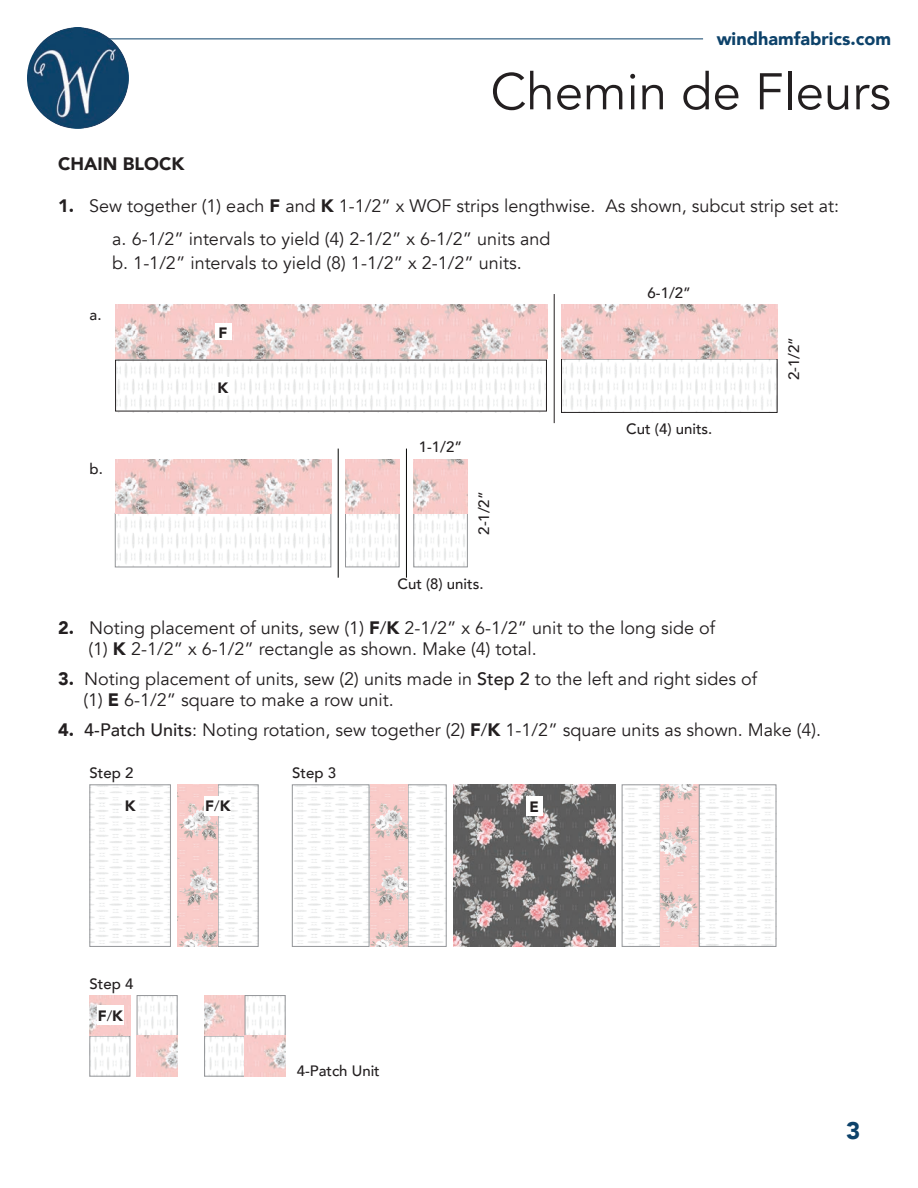
<style>
.page{position:relative;width:918px;height:1188px;background:#fff}
.page>*{position:absolute;margin:0;border:0;box-sizing:border-box;transform-origin:0 0}
.t1{font:51px "Avenir";color:#231f20}
.t2{font:900 24px "Avenir";color:#0d426a}
.t3{font:18px/21px "Avenir";color:#231f20}
.t4{font:900 18px "Avenir";color:#0d426a}
.t5{font:900 18px "Avenir";color:#231f20}
.t6{font:500 15px/32px "Avenir";color:#231f20;text-align:center}
.t7{font:900 15px "Avenir";color:#231f20}
.s1{font-weight:900}
.s2{font-weight:500}
.s3{font-weight:400}
</style>
<div class="page">
<img style="left:27px;top:27px;width:102px;height:102px;border-radius:51px">
<hr style="left:109px;top:39px;width:594px;height:1px;background:#0d426a">
<hr style="left:338px;top:449px;width:1px;height:129px;background:#040503">
<img style="left:345px;top:459px;width:54px;height:106px">
<div style="left:345px;top:513px;width:54px;height:54px;border:1px solid #939598"></div>
<img style="left:414px;top:459px;width:54px;height:106px">
<div style="left:414px;top:513px;width:54px;height:54px;border:1px solid #939598"></div>
<hr style="left:406px;top:449px;width:1px;height:129px;background:#040503">
<img style="left:115px;top:459px;width:216px;height:105px">
<div style="left:115px;top:513px;width:216px;height:54px;border:1px solid #939598"></div>
<hr style="left:554px;top:294px;width:1px;height:129px;background:#231f20">
<img style="left:115px;top:305px;width:432px;height:107px">
<img style="left:561px;top:305px;width:216px;height:105px">
<div style="left:561px;top:359px;width:216px;height:54px;border:1px solid #231f20"></div>
<div style="left:215px;top:323px;width:16px;height:17px;background:#fff"></div>
<div style="left:215px;top:378px;width:16px;height:16px;background:#fff"></div>
<img style="left:177px;top:785px;width:79px;height:162px">
<div style="left:218px;top:785px;width:40px;height:162px;border:1px solid #939598"></div>
<img style="left:92px;top:787px;width:77px;height:157px">
<div style="left:90px;top:785px;width:81px;height:162px;border:1px solid #939598"></div>
<div style="left:204px;top:796px;width:27px;height:20px;background:#fff"></div>
<div style="left:122px;top:796px;width:16px;height:20px;background:#fff"></div>
<img style="left:90px;top:995px;width:40px;height:79px">
<div style="left:90px;top:1036px;width:40px;height:40px;border:1px solid #939598"></div>
<img style="left:137px;top:997px;width:40px;height:79px">
<div style="left:137px;top:995px;width:40px;height:41px;border:1px solid #939598"></div>
<img style="left:204px;top:995px;width:81px;height:81px">
<div style="left:204px;top:1036px;width:41px;height:40px;border:1px solid #939598"></div>
<div style="left:245px;top:995px;width:40px;height:41px;border:1px solid #939598"></div>
<div style="left:97px;top:1006px;width:27px;height:19px;background:#fff"></div>
<img style="left:294px;top:785px;width:149px;height:162px">
<div style="left:408px;top:785px;width:38px;height:162px;border:1px solid #939598"></div>
<div style="left:292px;top:785px;width:77px;height:162px;border:1px solid #939598"></div>
<img style="left:453px;top:785px;width:162px;height:162px">
<div style="left:526px;top:797px;width:16px;height:19px;background:#fff"></div>
<img style="left:625px;top:785px;width:149px;height:162px">
<div style="left:622px;top:785px;width:38px;height:162px;border:1px solid #939598"></div>
<div style="left:699px;top:785px;width:77px;height:162px;border:1px solid #939598"></div>
<p class="t4" style="left:717px;top:23px;width:176px">windhamfabrics.com</p>
<h1 class="t1" style="left:491px;top:61px;width:402px">Chemin de Fleurs</h1>
<p class="t5" style="left:58px;top:149px;width:128px">CHAIN BLOCK</p>
<p class="t3" style="left:112px;top:190px;width:728px;line-height:33px;text-indent:-54px"><span class="s1">1.</span> Sew together (1) each <span class="s1">F</span> and <span class="s1">K</span> 1-1/2” x WOF strips lengthwise. As shown, subcut strip set at: a. 6-1/2” intervals to yield (4) 2-1/2” x 6-1/2” units and</p>
<p class="t3" style="left:112px;top:253px;width:411px">b. 1-1/2” intervals to yield (8) 1-1/2” x 2-1/2” units.</p>
<p class="t6" style="left:90px;top:298px;width:13px">a.</p>
<p class="t6" style="left:90px;top:452px;width:15px">b.</p>
<p class="t7" style="left:219px;top:320px;width:10px">F</p>
<p class="t7" style="left:218px;top:374px;width:12px">K</p>
<p class="t6" style="left:419px;top:430px;width:45px">1-1/2”</p>
<p class="t6" style="left:467px;top:535px;width:45px;rotate:-90deg">2-1/2”</p>
<p class="t6" style="left:398px;top:567px;width:88px">Cut (8) units.</p>
<p class="t6" style="left:648px;top:276px;width:45px">6-1/2”</p>
<p class="t6" style="left:626px;top:412px;width:88px">Cut (4) units.</p>
<p class="t6" style="left:777px;top:380px;width:45px;rotate:-90deg">2-1/2”</p>
<p class="t3" style="left:88px;top:617px;width:628px;text-indent:-30px"><span class="s1">2.</span> Noting placement of units, sew (1) <span class="s1">F</span>/<span class="s1">K</span> 2-1/2” x 6-1/2” unit to the long side of (1) <span class="s1">K</span> 2-1/2” x 6-1/2” rectangle as shown. Make (4) total.</p>
<p class="t3" style="left:83px;top:668px;width:675px;text-indent:-25px"><span class="s1">3.</span> Noting placement of units, sew (2) units made in <span class="s2">Step 2</span> to the left and right sides of (1) <span class="s1">E</span> 6-1/2” square to make a row unit.</p>
<p class="t3" style="left:58px;top:720px;width:764px"><span class="s1">4.</span> <span class="s2">4-Patch Units</span>: Noting rotation, sew together (2) <span class="s1">F</span>/<span class="s1">K</span> 1-1/2” square units as shown. Make (4).</p>
<p class="t6" style="left:90px;top:756px;width:45px">Step 2</p>
<p class="t7" style="left:125px;top:793px;width:12px">K</p>
<p class="t7" style="left:205px;top:793px;width:27px">F<span class="s3">/</span>K</p>
<p class="t6" style="left:292px;top:756px;width:45px">Step 3</p>
<p class="t6" style="left:90px;top:967px;width:45px">Step 4<br><span class="s1">F</span><span class="s3">/</span><span class="s1">K</span></p>
<p class="t6" style="left:297px;top:1054px;width:85px">4-Patch Unit</p>
<p class="t7" style="left:529px;top:794px;width:11px">E</p>
<h2 class="t2" style="left:846px;top:1110px;width:16px">3</h2>
</div>
